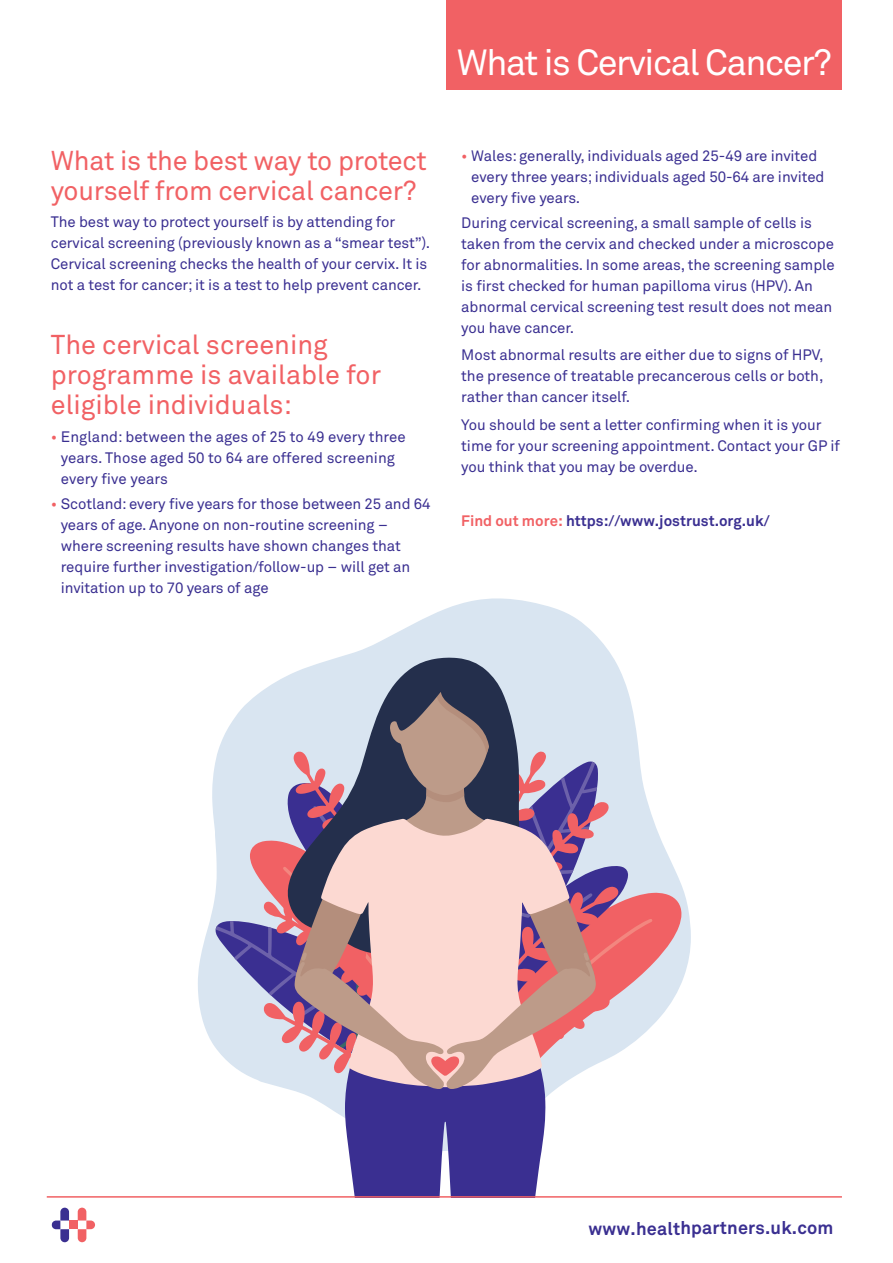
<style>
.page{position:relative;width:893px;height:1263px;background:#fff}
.page>*{position:absolute;margin:0;border:0;box-sizing:border-box;transform-origin:0 0}
.t1{font:36px "Akkurat Pro";letter-spacing:-.04em;color:#fff}
.t2{font:27px/30px "Akkurat Pro";letter-spacing:-.005em;color:#f16164}
.t3{font:700 18px "Akkurat";letter-spacing:.01em;color:#3a2f91}
.t4{font:15px/21px "Akkurat Pro";letter-spacing:-.005em;color:#3a2f91}
.t5{font:700 15px "Akkurat";color:#3a2f91}
.s1{color:#f16164}
</style>
<div class="page">
<div style="left:446px;top:0;width:396px;height:90px;background:#f16164"></div>
<svg style="left:198px;top:598px;width:493px;height:450px"></svg>
<svg style="left:287px;top:657px;width:234px;height:14px;background:#b4bfcd"></svg>
<svg style="left:216px;top:671px;width:465px;height:527px"></svg>
<hr style="left:47px;top:1196px;width:795px;height:1px;background:#f16164">
<div style="left:69px;top:1220px;width:9px;height:9px;background:#f16164"></div>
<svg style="left:52px;top:1208px;width:17px;height:34px"></svg>
<svg style="left:78px;top:1207px;width:17px;height:35px"></svg>
<h1 class="t1" style="left:457px;top:49px;width:376px">What is Cervical Cancer?</h1>
<h2 class="t2" style="left:51px;top:148px;width:378px">What is the best way to protect yourself from cervical cancer?</h2>
<p class="t4" style="left:51px;top:213px;width:381px">The best way to protect yourself is by attending for cervical screening (previously known as a “smear test”).<br>Cervical screening checks the health of your cervix. It is not a test for cancer; it is a test to help prevent cancer.</p>
<h2 class="t2" style="left:51px;top:332px;width:332px">The cervical screening programme is available for eligible individuals:</h2>
<p class="t4" style="left:61px;top:427px;width:347px;text-indent:-10px"><span class="s1">•</span> England: between the ages of 25 to 49 every three years. Those aged 50 to 64 are offered screening every five years</p>
<p class="t4" style="left:61px;top:495px;width:371px;text-indent:-10px"><span class="s1">•</span> Scotland: every five years for those between 25 and 64 years of age. Anyone on non-routine screening – where screening results have shown changes that require further investigation/follow-up – will get an invitation up to 70 years of age</p>
<p class="t4" style="left:471px;top:146px;width:355px;text-indent:-10px"><span class="s1">•</span> Wales: generally, individuals aged 25-49 are invited every three years; individuals aged 50-64 are invited every five years.</p>
<p class="t4" style="left:461px;top:214px;width:375px">During cervical screening, a small sample of cells is taken from the cervix and checked under a microscope for abnormalities. In some areas, the screening sample is first checked for human papilloma virus (HPV). An abnormal cervical screening test result does not mean you have cancer.</p>
<p class="t4" style="left:461px;top:346px;width:364px;text-align:justify">Most abnormal results are either due to signs of HPV, the presence of treatable precancerous cells or both, rather than cancer itself.</p>
<p class="t4" style="left:461px;top:415px;width:380px">You should be sent a letter confirming when it is your time for your screening appointment. Contact your GP if you think that you may be overdue.</p>
<p class="t5" style="left:461px;top:512px;width:310px"><span class="s1">Find out more:</span> https://www.jostrust.org.uk/</p>
<p class="t3" style="left:588px;top:1217px;width:246px">www.healthpartners.uk.com</p>
</div>
